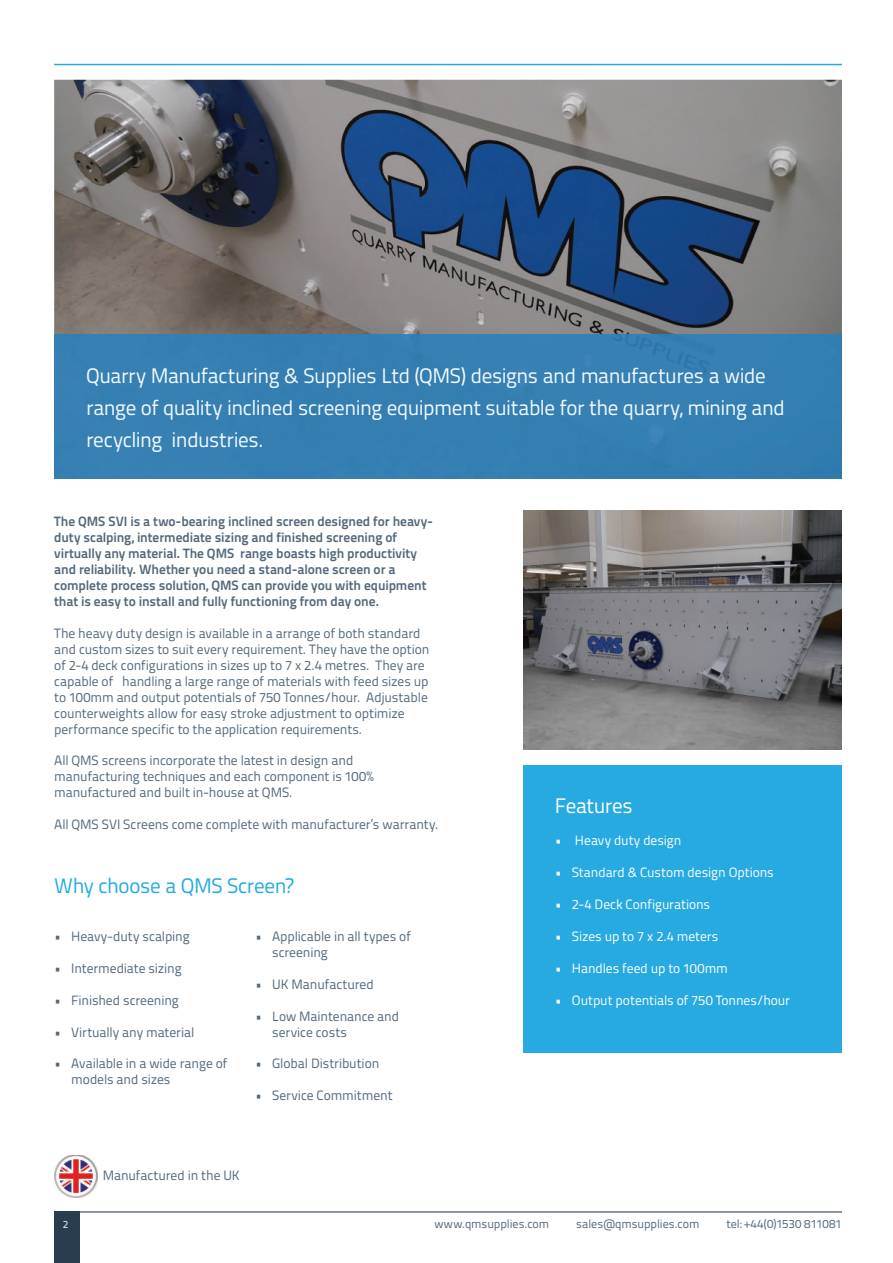
<style>
.page{position:relative;width:893px;height:1263px;background:#fff}
.page>*{position:absolute;margin:0;border:0;box-sizing:border-box;transform-origin:0 0}
.t1{font:21px/32px "Titillium Text 22 L";letter-spacing:-.02em;color:#f1f9fd}
.t2{font:21px "Titillium Text 22 L";letter-spacing:-.02em;color:#26aae1}
.t3{font:21px "Titillium Text 22 L";letter-spacing:-.015em;color:#fff}
.t4{font:13.5px/15.9px "Titillium Text 22 L";letter-spacing:-.005em;color:#53687b}
.t5{font:700 13.5px/15.9px "Titillium Text 22 L";letter-spacing:-.005em;color:#53687b}
.t6{font:13.5px "Titillium Text 22 L";letter-spacing:-.005em;color:#fff}
.t7{font:12px "Titillium Text 22 L";color:#53687b}
.t8{font:10.5px "Titillium Text 22 L";color:#f1f9fd}
</style>
<div class="page">
<div style="left:54px;top:1212px;width:26px;height:51px;background:#2a3d50"></div>
<hr style="left:54px;top:1211px;width:788px;height:1px;background:#2a3d50">
<img style="left:54px;top:80px;width:788px;height:255px">
<div style="left:54px;top:335px;width:788px;height:143px;background:#347fb2"></div>
<div style="left:523px;top:765px;width:319px;height:287px;background:#26aae1"></div>
<img style="left:523px;top:510px;width:319px;height:239px">
<hr style="left:54px;top:64px;width:788px;height:1px;background:#26aae1">
<img style="left:55px;top:1155px;width:42px;height:42px">
<h1 class="t1" style="left:86px;top:358px;width:700px">Quarry Manufacturing &amp; Supplies Ltd (QMS) designs and manufactures a wide range of quality inclined screening equipment suitable for the quarry, mining and recycling industries.</h1>
<p class="t5" style="left:54px;top:513px;width:380px">The QMS SVI is a two-bearing inclined screen designed for heavy&shy;duty scalping, intermediate sizing and finished screening of virtually any material. The QMS range boasts high productivity and reliability. Whether you need a stand-alone screen or a complete process solution, QMS can provide you with equipment that is easy to install and fully functioning from day one.</p>
<p class="t4" style="left:54px;top:624px;width:377px">The heavy duty design is available in a arrange of both standard and custom sizes to suit every requirement. They have the option of 2-4 deck configurations in sizes up to 7 x 2.4 metres. They are capable of handling a large range of materials with feed sizes up to 100mm and output potentials of 750 Tonnes/hour. Adjustable counterweights allow for easy stroke adjustment to optimize performance specific to the application requirements.</p>
<p class="t4" style="left:54px;top:752px;width:321px">All QMS screens incorporate the latest in design and manufacturing techniques and each component is 100% manufactured and built in-house at QMS.</p>
<p class="t4" style="left:54px;top:816px;width:386px">All QMS SVI Screens come complete with manufacturer’s warranty.</p>
<h1 class="t2" style="left:54px;top:870px;width:241px">Why choose a QMS Screen?</h1>
<p class="t4" style="left:54px;top:927px;width:137px">• Heavy-duty scalping</p>
<p class="t4" style="left:54px;top:959px;width:129px">• Intermediate sizing</p>
<p class="t4" style="left:54px;top:991px;width:126px">• Finished screening</p>
<p class="t4" style="left:54px;top:1023px;width:142px">• Virtually any material</p>
<p class="t4" style="left:71px;top:1055px;width:158px;text-indent:-17px">• Available in a wide range of models and sizes</p>
<p class="t4" style="left:272px;top:927px;width:140px;text-indent:-17px">• Applicable in all types of screening</p>
<p class="t4" style="left:255px;top:975px;width:120px">• UK Manufactured</p>
<p class="t4" style="left:272px;top:1007px;width:129px;text-indent:-17px">• Low Maintenance and service costs</p>
<p class="t4" style="left:255px;top:1055px;width:126px">• Global Distribution</p>
<p class="t4" style="left:255px;top:1087px;width:139px">• Service Commitment</p>
<p class="t4" style="left:103px;top:1167px;width:139px">Manufactured in the UK</p>
<h1 class="t3" style="left:555px;top:790px;width:79px">Features</h1>
<p class="t6" style="left:555px;top:830px;width:128px">• Heavy duty design</p>
<p class="t6" style="left:555px;top:862px;width:220px">• Standard &amp; Custom design Options</p>
<p class="t6" style="left:555px;top:894px;width:157px">• 2-4 Deck Configurations</p>
<p class="t6" style="left:555px;top:926px;width:165px">• Sizes up to 7 x 2.4 meters</p>
<p class="t6" style="left:555px;top:958px;width:174px">• Handles feed up to 100mm</p>
<p class="t6" style="left:555px;top:990px;width:237px">• Output potentials of 750 Tonnes/hour</p>
<p class="t8" style="left:63px;top:1216px;width:7px">2</p>
<p class="t7" style="left:434px;top:1215px;width:116px">www.qmsupplies.com</p>
<p class="t7" style="left:576px;top:1215px;width:125px">sales@qmsupplies.com</p>
<p class="t7" style="left:726px;top:1215px;width:117px">tel: +44(0)1530 811081</p>
</div>
